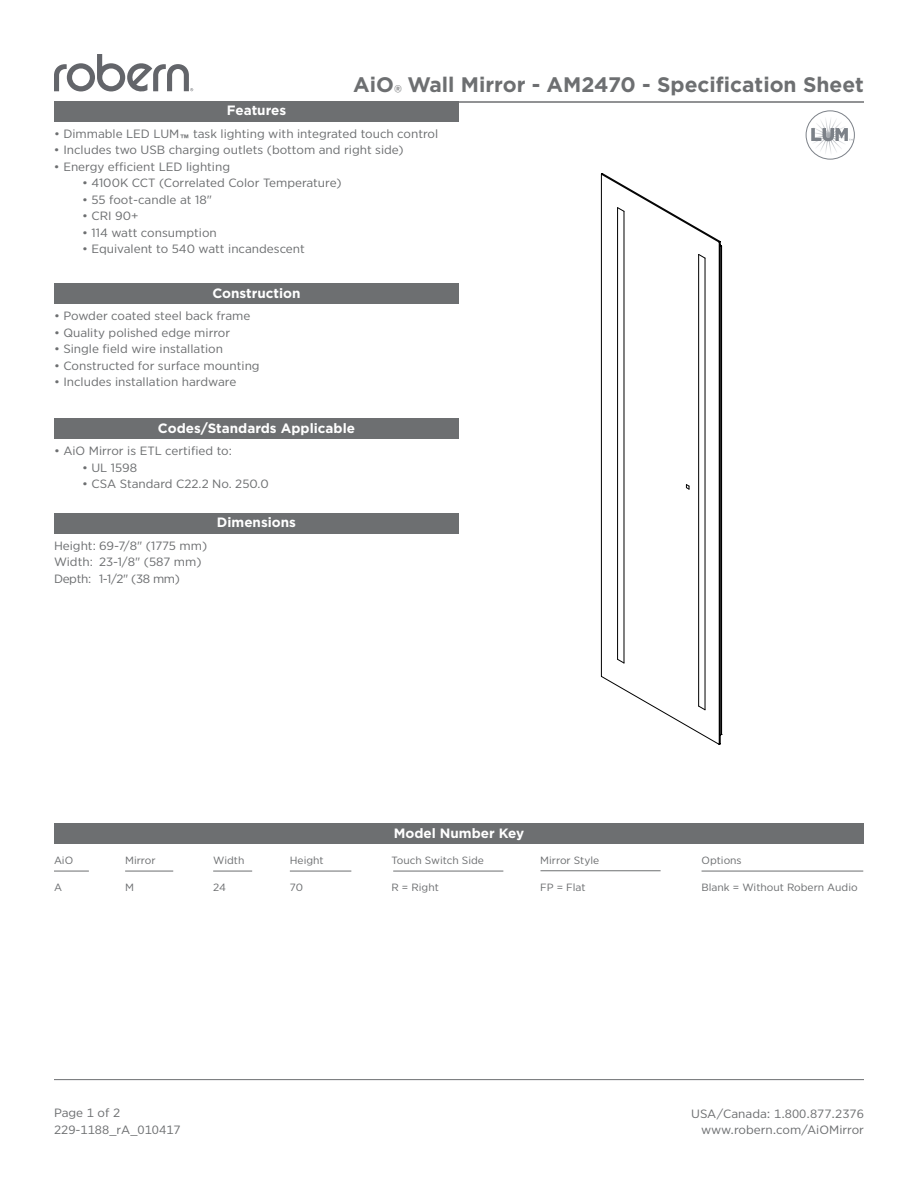
<style>
.page{position:relative;width:918px;height:1188px;background:#fff}
.page>*{position:absolute;margin:0;border:0;box-sizing:border-box;transform-origin:0 0}
.t1{font:700 21px "Gotham";color:#6d6f71}
.t2{font:700 13.5px "Gotham";color:#fff}
.t3{font:12px/16.5px "Gotham Narrow";color:#6d6f71;scale:1.13 1}
.t4{font:10.5px "Gotham Narrow";color:#6d6f71;scale:1.13 1}
.s1{font-family:"Gotham Narrow";font-weight:400}
</style>
<div class="page">
<hr style="left:54px;top:1079px;width:810px;height:1px;background:#6d6f71">
<div style="left:54px;top:101px;width:405px;height:21px;background:#6d6f71"></div>
<div style="left:54px;top:284px;width:405px;height:20px;background:#6d6f71"></div>
<div style="left:54px;top:513px;width:405px;height:20px;background:#6d6f71"></div>
<div style="left:54px;top:418px;width:405px;height:21px;background:#6d6f71"></div>
<hr style="left:54px;top:101px;width:810px;height:2px;background:#6d6f71">
<div style="left:54px;top:824px;width:810px;height:20px;background:#6d6f71"></div>
<hr style="left:702px;top:871px;width:161px;height:1px;background:#6d6f71">
<hr style="left:125px;top:871px;width:48px;height:1px;background:#6d6f71">
<hr style="left:54px;top:871px;width:35px;height:1px;background:#6d6f71">
<hr style="left:540px;top:870px;width:121px;height:1px;background:#6d6f71">
<svg style="left:54px;top:54px;width:139px;height:38px"></svg>
<hr style="left:393px;top:871px;width:110px;height:1px;background:#6d6f71">
<hr style="left:213px;top:871px;width:39px;height:1px;background:#6d6f71">
<hr style="left:290px;top:871px;width:61px;height:1px;background:#6d6f71">
<svg style="left:601px;top:173px;width:121px;height:572px"></svg>
<svg style="left:809px;top:116px;width:44px;height:39px"></svg>
<div style="left:806px;top:111px;width:49px;height:48px;border:1px solid #7c8188;border-radius:50%"></div>
<p class="t2" style="left:227px;top:103px;width:61px">Features</p>
<h1 class="t1" style="left:353px;top:73px;width:512px">AiO<span class="s1">®</span> Wall Mirror - AM2470 - Specification Sheet</h1>
<p class="t3" style="left:54px;top:125px;width:342px">• Dimmable LED LUM<sub>™</sub> task lighting with integrated touch control</p>
<p class="t3" style="left:54px;top:142px;width:311px">• Includes two USB charging outlets (bottom and right side)</p>
<p class="t3" style="left:54px;top:158px;width:157px">• Energy efficient LED lighting</p>
<p class="t3" style="left:82px;top:175px;width:231px">• 4100K CCT (Correlated Color Temperature)</p>
<p class="t3" style="left:82px;top:191px;width:116px">• 55 foot-candle at 18"</p>
<p class="t3" style="left:82px;top:208px;width:51px">• CRI 90+</p>
<p class="t3" style="left:82px;top:224px;width:121px">• 114 watt consumption</p>
<p class="t3" style="left:82px;top:241px;width:199px">• Equivalent to 540 watt incandescent</p>
<p class="t2" style="left:212px;top:285px;width:90px">Construction</p>
<p class="t3" style="left:54px;top:307px;width:175px">• Powder coated steel back frame</p>
<p class="t3" style="left:54px;top:324px;width:157px">• Quality polished edge mirror</p>
<p class="t3" style="left:54px;top:340px;width:151px">• Single field wire installation</p>
<p class="t3" style="left:54px;top:357px;width:184px">• Constructed for surface mounting</p>
<p class="t3" style="left:54px;top:373px;width:163px">• Includes installation hardware</p>
<p class="t2" style="left:158px;top:420px;width:199px">Codes/Standards Applicable</p>
<p class="t3" style="left:54px;top:442px;width:159px">• AiO Mirror is ETL certified to:</p>
<p class="t3" style="left:82px;top:459px;width:50px">• UL 1598</p>
<p class="t3" style="left:82px;top:475px;width:167px">• CSA Standard C22.2 No. 250.0</p>
<p class="t3" style="left:54px;top:537px;width:137px">Height: 69-7/8" (1775 mm)<br>Width: 23-1/8" (587 mm)<br>Depth: 1-1/2" (38 mm)</p>
<p class="t2" style="left:217px;top:514px;width:81px">Dimensions</p>
<p class="t2" style="left:394px;top:825px;width:132px">Model Number Key</p>
<p class="t4" style="left:54px;top:854px;width:19px">AiO</p>
<p class="t4" style="left:54px;top:881px;width:9px">A</p>
<p class="t4" style="left:125px;top:854px;width:28px">Mirror</p>
<p class="t4" style="left:125px;top:881px;width:9px">M</p>
<p class="t4" style="left:213px;top:854px;width:29px">Width</p>
<p class="t4" style="left:213px;top:881px;width:13px">24</p>
<p class="t4" style="left:290px;top:854px;width:31px">Height</p>
<p class="t4" style="left:290px;top:881px;width:13px">70</p>
<p class="t4" style="left:392px;top:854px;width:83px">Touch Switch Side</p>
<p class="t4" style="left:392px;top:881px;width:43px">R = Right</p>
<p class="t4" style="left:540px;top:854px;width:54px">Mirror Style</p>
<p class="t4" style="left:540px;top:881px;width:42px">FP = Flat</p>
<p class="t4" style="left:702px;top:854px;width:37px">Options</p>
<p class="t4" style="left:702px;top:881px;width:140px">Blank = Without Robern Audio</p>
<p class="t3" style="left:54px;top:1105px;width:114px">Page 1 of 2<br>229-1188_rA_010417</p>
<p class="t3" style="left:691px;top:1105px;width:154px;text-align:right">USA/Canada: 1.800.877.2376 www.robern.com/AiOMirror</p>
</div>
